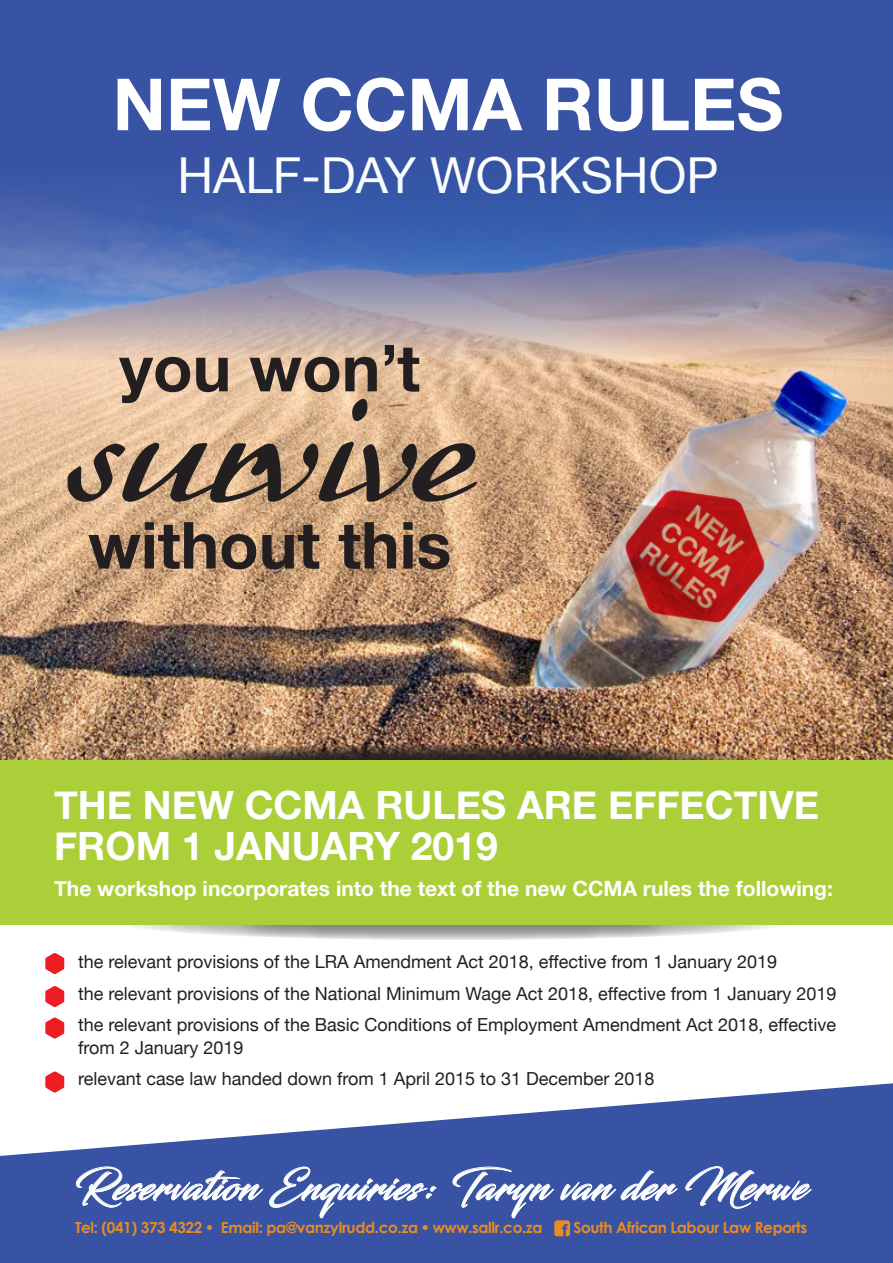
<style>
.page{position:relative;width:893px;height:1263px;background:#fff}
.page>*{position:absolute;margin:0;border:0;box-sizing:border-box;transform-origin:0 0}
.t1{font:165.3px "Heather";color:#231f20}
.t2{font:700 72px "Helvetica Neue";color:#fff}
.t3{font:700 64.95px "Helvetica Neue";color:#231f20}
.t4{font:49.65px "Helvetica Neue";color:#fff}
.t5{font:700 39px "Helvetica Neue";color:#fff}
.t6{font:39px "Blacksword";letter-spacing:.025em;color:#fff}
.t7{font:700 21px "Helvetica Neue";color:#fff}
.t8{font:18px/22.5px "Helvetica Neue";color:#231f20}
.t9{font:700 15.3px "Century Gothic";letter-spacing:-.025em;color:#e78b23}
.s1{font-family:"Arial";font-weight:900}
</style>
<div class="page">
<svg style="left:114px;top:904px;width:679px;height:36px;background:#b9b7b8"></svg>
<svg style="left:0;top:1083px;width:893px;height:180px;fill:#3853a3"></svg>
<svg style="left:76px;top:1166px;width:187px;height:42px;background:#5b71b3"></svg>
<svg style="left:269px;top:1166px;width:168px;height:97px;background:#465fa9"></svg>
<svg style="left:452px;top:1166px;width:226px;height:70px;background:#4c63a9"></svg>
<svg style="left:685px;top:1166px;width:127px;height:45px;background:#576eb1"></svg>
<div style="left:0;top:0;width:893px;height:818px;background:#3853a3"></div>
<svg style="left:45px;top:953px;width:19px;height:21px"></svg>
<svg style="left:45px;top:986px;width:19px;height:21px"></svg>
<svg style="left:45px;top:1017px;width:19px;height:22px"></svg>
<svg style="left:45px;top:1071px;width:19px;height:22px"></svg>
<img style="left:0;top:196px;width:893px;height:564px">
<img style="left:105px;top:744px;width:679px;height:36px;border-radius:50%">
<div style="left:0;top:760px;width:893px;height:165px;background:#abcf38"></div>
<p class="t2" style="left:113px;top:60px;width:672px">NEW CCMA RULES</p>
<p class="t4" style="left:177px;top:146px;width:543px">HALF-DAY WORKSHOP</p>
<p class="t3" style="left:119px;top:328px;width:302px">you won’t</p>
<p class="t1" style="left:68px;top:307px;width:405px">survive</p>
<p class="t3" style="left:88px;top:505px;width:365px">without this</p>
<p class="t5" style="left:54px;top:781px;width:766px">THE NEW CCMA RULES ARE EFFECTIVE</p>
<p class="t5" style="left:54px;top:822px;width:445px">FROM 1 JANUARY 2019</p>
<p class="t7" style="left:54px;top:875px;width:780px">The workshop incorporates into the text of the new CCMA rules the following:</p>
<p class="t8" style="left:51px;top:950px;width:727px">• the relevant provisions of the LRA Amendment Act 2018, effective from 1 January 2019</p>
<p class="t8" style="left:51px;top:982px;width:787px">• the relevant provisions of the National Minimum Wage Act 2018, effective from 1 January 2019</p>
<p class="t8" style="left:78px;top:1013px;width:759px;text-indent:-27px">• the relevant provisions of the Basic Conditions of Employment Amendment Act 2018, effective from 2 January 2019</p>
<p class="t8" style="left:51px;top:1067px;width:605px">• relevant case law handed down from 1 April 2015 to 31 December 2018</p>
<p class="t6" style="left:75px;top:1163px;width:733px">Reservation Enquiries: Taryn van der Merwe</p>
<p class="t9" style="left:75px;top:1218px;width:469px">Tel: (041) 373 4322 <span class="s1">•</span> Email: pa@vanzylrudd.co.za <span class="s1">•</span> www.sallr.co.za</p>
<p class="t9" style="left:573px;top:1218px;width:235px">South African Labour Law Reports</p>
</div>
